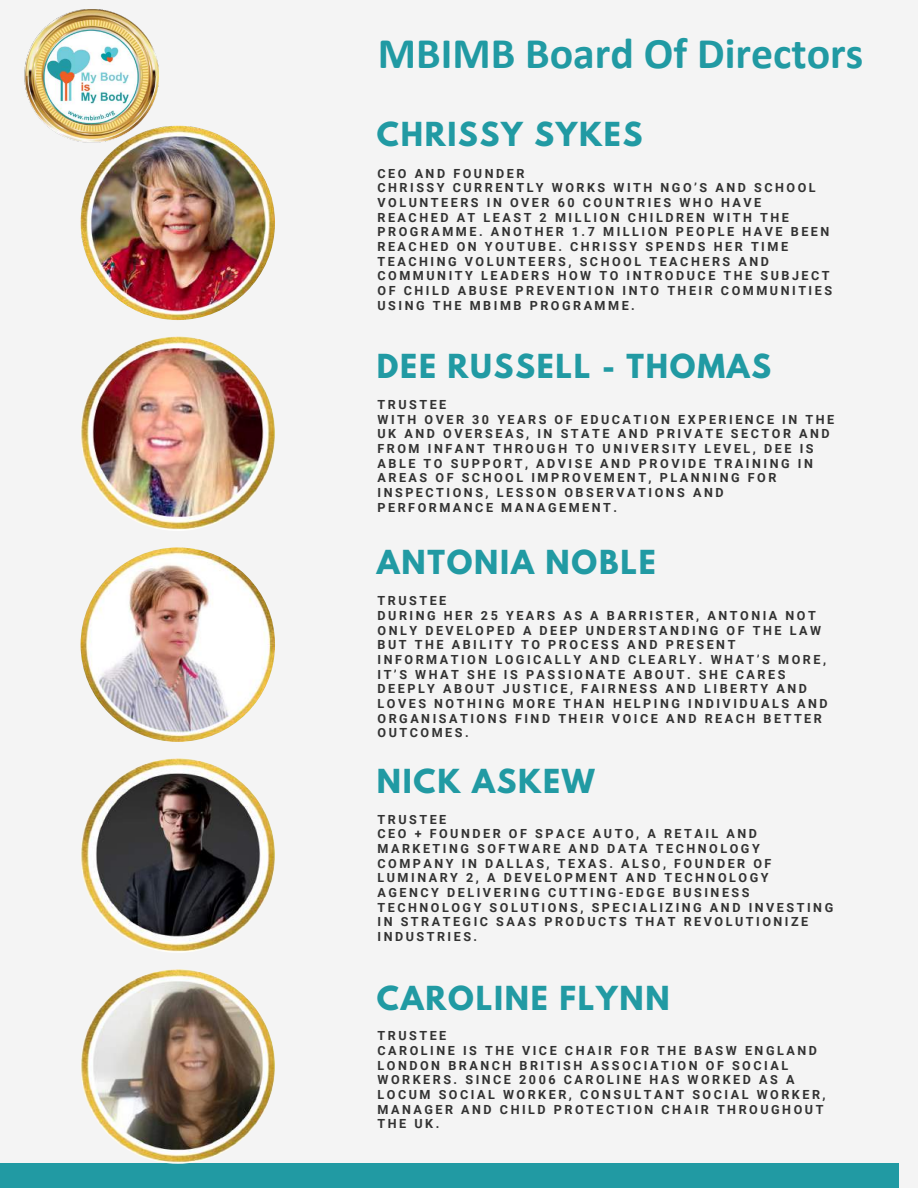
<style>
.page{position:relative;width:918px;height:1188px;background:#f4f4f4}
.page>*{position:absolute;margin:0;border:0;box-sizing:border-box;transform-origin:0 0}
.t1{font:700 43.8px "Calibri";color:#219aa3}
.t2{font:700 29.4px "League Spartan";letter-spacing:.06em;color:#219aa3}
.t3{font:700 12.6px/14.7px "Roboto";letter-spacing:.2em;color:#323232}
</style>
<div class="page">
<img style="left:81px;top:126px;width:194px;height:194px;border-radius:50%">
<div style="left:0;top:1164px;width:898px;height:24px;background:#219aa3"></div>
<img style="left:81px;top:337px;width:194px;height:194px;border-radius:50%">
<img style="left:81px;top:547px;width:194px;height:195px;border-radius:50%">
<img style="left:81px;top:758px;width:194px;height:195px;border-radius:50%">
<img style="left:81px;top:969px;width:194px;height:195px;border-radius:50%">
<img style="left:24px;top:9px;width:143px;height:142px">
<h1 class="t1" style="left:378px;top:27px;width:487px">MBIMB Board Of Directors</h1>
<h2 class="t2" style="left:377px;top:120px;width:267px">CHRISSY SYKES</h2>
<p class="t3" style="left:378px;top:166px;width:456px">CEO AND FOUNDER<br>CHRISSY CURRENTLY WORKS WITH NGO’S AND SCHOOL VOLUNTEERS IN OVER 60 COUNTRIES WHO HAVE REACHED AT LEAST 2 MILLION CHILDREN WITH THE PROGRAMME. ANOTHER 1.7 MILLION PEOPLE HAVE BEEN REACHED ON YOUTUBE. CHRISSY SPENDS HER TIME TEACHING VOLUNTEERS, SCHOOL TEACHERS AND COMMUNITY LEADERS HOW TO INTRODUCE THE SUBJECT OF CHILD ABUSE PREVENTION INTO THEIR COMMUNITIES USING THE MBIMB PROGRAMME.</p>
<h2 class="t2" style="left:377px;top:352px;width:396px">DEE RUSSELL - THOMAS</h2>
<p class="t3" style="left:378px;top:397px;width:458px">TRUSTEE<br>WITH OVER 30 YEARS OF EDUCATION EXPERIENCE IN THE UK AND OVERSEAS, IN STATE AND PRIVATE SECTOR AND FROM INFANT THROUGH TO UNIVERSITY LEVEL, DEE IS ABLE TO SUPPORT, ADVISE AND PROVIDE TRAINING IN AREAS OF SCHOOL IMPROVEMENT, PLANNING FOR INSPECTIONS, LESSON OBSERVATIONS AND PERFORMANCE MANAGEMENT.</p>
<h2 class="t2" style="left:377px;top:548px;width:280px">ANTONIA NOBLE</h2>
<p class="t3" style="left:378px;top:594px;width:452px">TRUSTEE<br>DURING HER 25 YEARS AS A BARRISTER, ANTONIA NOT ONLY DEVELOPED A DEEP UNDERSTANDING OF THE LAW BUT THE ABILITY TO PROCESS AND PRESENT INFORMATION LOGICALLY AND CLEARLY. WHAT’S MORE, IT’S WHAT SHE IS PASSIONATE ABOUT. SHE CARES DEEPLY ABOUT JUSTICE, FAIRNESS AND LIBERTY AND LOVES NOTHING MORE THAN HELPING INDIVIDUALS AND ORGANISATIONS FIND THEIR VOICE AND REACH BETTER OUTCOMES.</p>
<h2 class="t2" style="left:377px;top:766px;width:219px">NICK ASKEW</h2>
<p class="t3" style="left:378px;top:812px;width:457px">TRUSTEE<br>CEO + FOUNDER OF SPACE AUTO, A RETAIL AND MARKETING SOFTWARE AND DATA TECHNOLOGY COMPANY IN DALLAS, TEXAS. ALSO, FOUNDER OF LUMINARY 2, A DEVELOPMENT AND TECHNOLOGY AGENCY DELIVERING CUTTING-EDGE BUSINESS TECHNOLOGY SOLUTIONS, SPECIALIZING AND INVESTING IN STRATEGIC SAAS PRODUCTS THAT REVOLUTIONIZE INDUSTRIES.</p>
<h2 class="t2" style="left:377px;top:983px;width:294px">CAROLINE FLYNN</h2>
<p class="t3" style="left:378px;top:1029px;width:450px">TRUSTEE<br>CAROLINE IS THE VICE CHAIR FOR THE BASW ENGLAND LONDON BRANCH BRITISH ASSOCIATION OF SOCIAL WORKERS. SINCE 2006 CAROLINE HAS WORKED AS A LOCUM SOCIAL WORKER, CONSULTANT SOCIAL WORKER, MANAGER AND CHILD PROTECTION CHAIR THROUGHOUT THE UK.</p>
</div>
